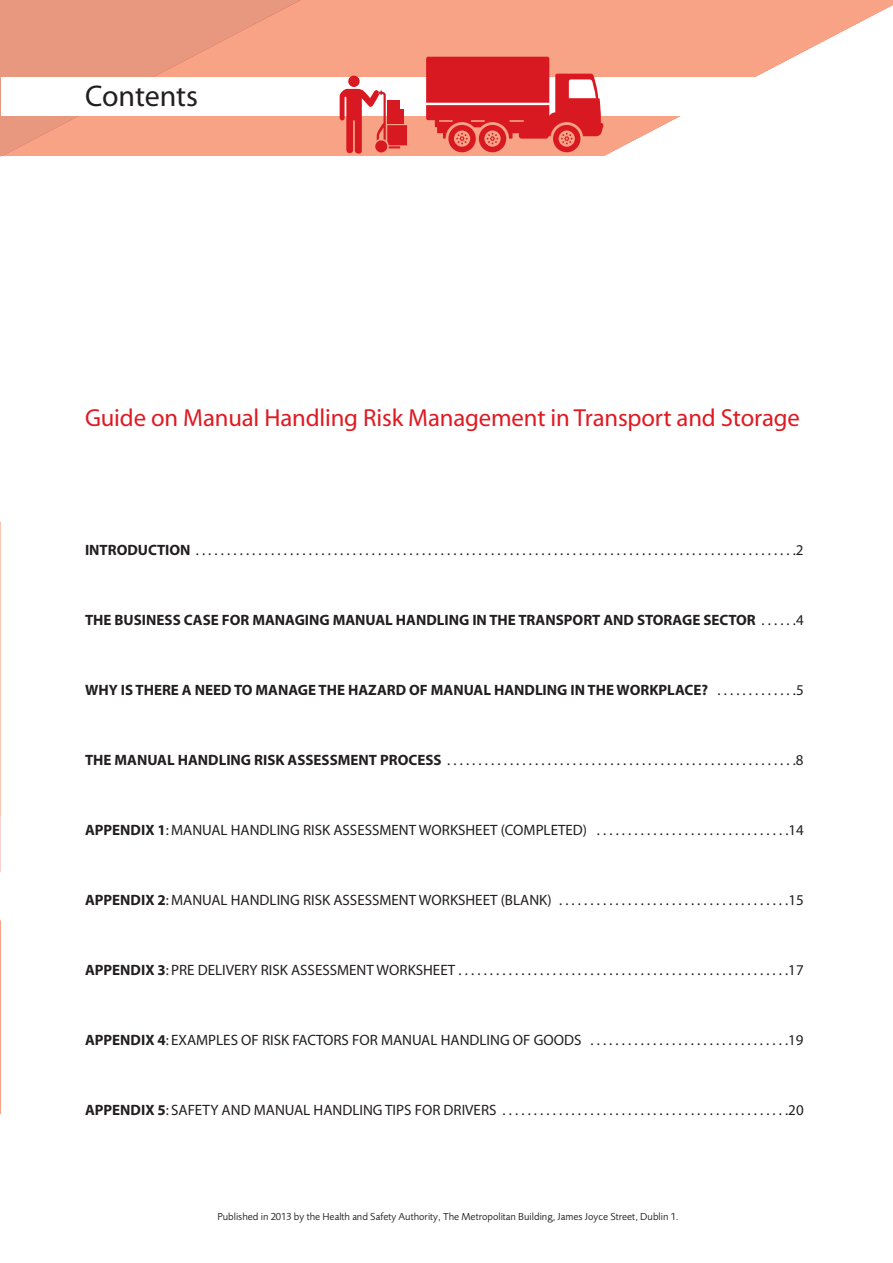
<style>
.page{position:relative;width:893px;height:1263px;background:#fff}
.page>*{position:absolute;margin:0;border:0;box-sizing:border-box;transform-origin:0 0}
.t1{font:30px "Myriad";letter-spacing:-.005em;color:#231f20}
.t2{font:24.75px "Myriad";letter-spacing:-.005em;color:#df1a22}
.t3{font:15px "Myriad";color:#231f20}
.t4{font:700 15px "Myriad";color:#231f20}
.t5{font:10.5px "Bk Foundry Sans Normal";color:#231f20}
.s1{font-weight:700}
.s2{font-weight:400}
</style>
<div class="page">
<div style="left:378px;top:0;width:226px;height:156px;background:#f8a286"></div>
<svg style="left:1px;top:0;width:377px;height:156px;fill:#f8a286"></svg>
<svg style="left:604px;top:0;width:289px;height:156px"></svg>
<div style="left:1px;top:77px;width:784px;height:39px;background:#fff"></div>
<svg style="left:0;top:522px;width:1px;height:593px"></svg>
<div style="left:348px;top:76px;width:12px;height:11px;background:#d91921;border-radius:50%"></div>
<svg style="left:340px;top:89px;width:67px;height:65px"></svg>
<div style="left:375px;top:140px;width:12px;height:12px;background:#d91921;border-radius:50%"></div>
<svg style="left:426px;top:57px;width:177px;height:95px"></svg>
<h1 class="t1" style="left:85px;top:85px;width:115px">Contents</h1>
<h2 class="t2" style="left:85px;top:409px;width:716px">Guide on Manual Handling Risk Management in Transport and Storage</h2>
<p class="t3" style="left:85px;top:544px;width:720px"><span class="s1">INTRODUCTION</span> . . . . . . . . . . . . . . . . . . . . . . . . . . . . . . . . . . . . . . . . . . . . . . . . . . . . . . . . . . . . . . . . . . . . . . . . . . . . . . . . . . . . . . . . . . . . . . . .2</p>
<p class="t4" style="left:85px;top:614px;width:720px">THE BUSINESS CASE FOR MANAGING MANUAL HANDLING IN THE TRANSPORT AND STORAGE SECTOR <span class="s2">. . . . . .4</span></p>
<p class="t4" style="left:85px;top:684px;width:720px">WHY IS THERE A NEED TO MANAGE THE HAZARD OF MANUAL HANDLING IN THE WORKPLACE? <span class="s2">. . . . . . . . . . . . .5</span></p>
<p class="t3" style="left:85px;top:754px;width:720px"><span class="s1">THE MANUAL HANDLING RISK ASSESSMENT PROCESS</span> . . . . . . . . . . . . . . . . . . . . . . . . . . . . . . . . . . . . . . . . . . . . . . . . . . . . . . . .8</p>
<p class="t3" style="left:85px;top:825px;width:720px"><span class="s1">APPENDIX 1</span>: MANUAL HANDLING RISK ASSESSMENT WORKSHEET (COMPLETED) . . . . . . . . . . . . . . . . . . . . . . . . . . . . . . .14</p>
<p class="t3" style="left:85px;top:895px;width:720px"><span class="s1">APPENDIX 2</span>: MANUAL HANDLING RISK ASSESSMENT WORKSHEET (BLANK) . . . . . . . . . . . . . . . . . . . . . . . . . . . . . . . . . . . . .15</p>
<p class="t3" style="left:85px;top:965px;width:720px"><span class="s1">APPENDIX 3</span>: PRE DELIVERY RISK ASSESSMENT WORKSHEET . . . . . . . . . . . . . . . . . . . . . . . . . . . . . . . . . . . . . . . . . . . . . . . . . . . . .17</p>
<p class="t3" style="left:85px;top:1035px;width:720px"><span class="s1">APPENDIX 4</span>: EXAMPLES OF RISK FACTORS FOR MANUAL HANDLING OF GOODS . . . . . . . . . . . . . . . . . . . . . . . . . . . . . . . .19</p>
<p class="t3" style="left:85px;top:1105px;width:720px"><span class="s1">APPENDIX 5</span>: SAFETY AND MANUAL HANDLING TIPS FOR DRIVERS . . . . . . . . . . . . . . . . . . . . . . . . . . . . . . . . . . . . . . . . . . . . . .20</p>
<p class="t5" style="left:217px;top:1212px;width:463px">Published in 2013 by the Health and Safety Authority, The Metropolitan Building, James Joyce Street, Dublin 1.</p>
</div>
